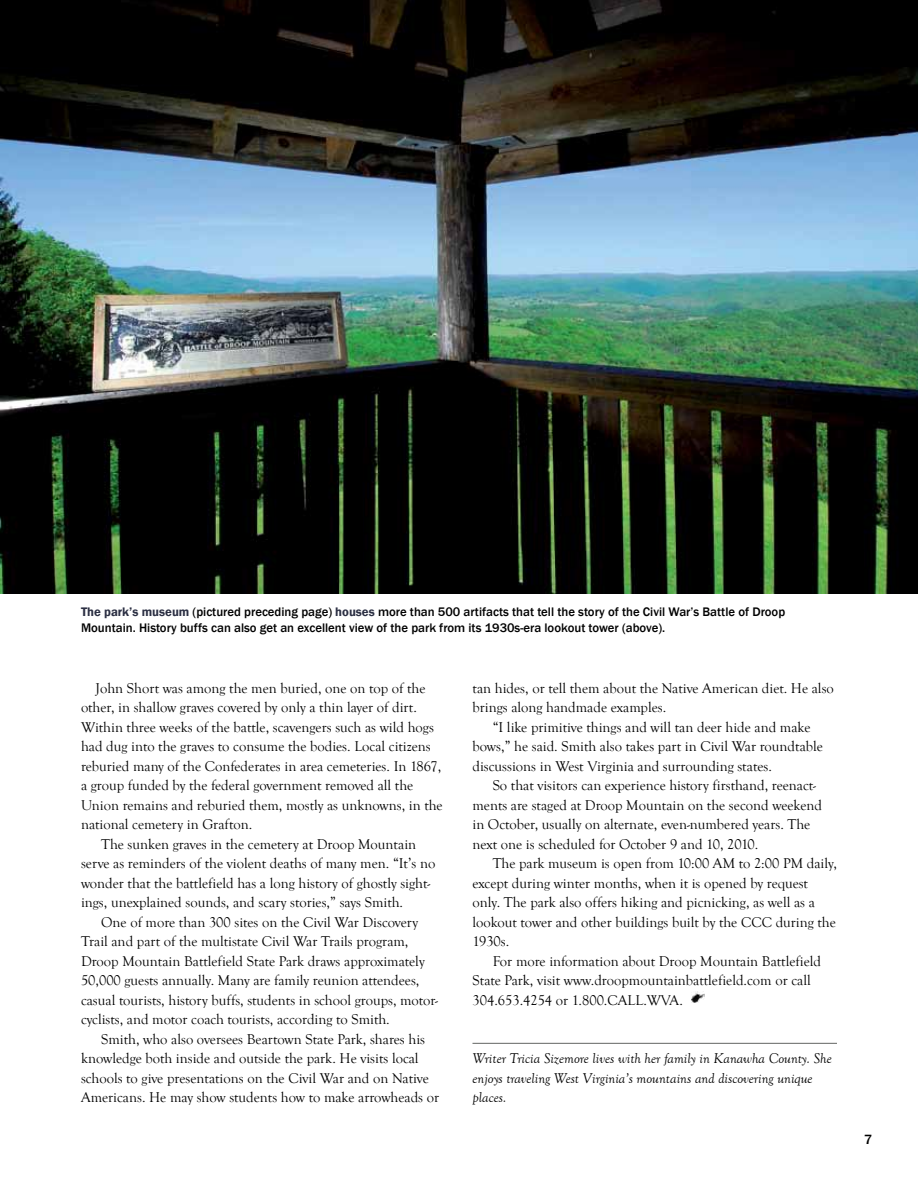
<style>
.page{position:relative;width:918px;height:1188px;background:#fff}
.page>*{position:absolute;margin:0;border:0;box-sizing:border-box;transform-origin:0 0}
.t1{font:14.55px "Goudy Old Style T";color:#000}
.t2{font:italic 14.55px/19.5px "Goudy Old Style T";color:#000}
.t3{font:500 13.8px "Franklin Gothic";color:#000}
.t4{font:500 12.75px/16.5px "Franklin Gothic";color:#000}
.s1{font-weight:600;color:#2b2f43}
</style>
<div class="page">
<img style="left:0;top:0;width:918px;height:593px">
<svg style="left:692px;top:992px;width:12px;height:11px"></svg>
<hr style="left:472px;top:1043px;width:365px;height:1px;background:#636562">
<p class="t4" style="left:81px;top:603px;width:706px"><span class="s1">The park’s museum</span> (pictured preceding page) <span class="s1">houses</span> more than 500 artifacts that tell the story of the Civil War’s Battle of Droop<br>Mountain. History buffs can also get an excellent view of the park from its 1930s-era lookout tower (above).</p>
<p class="t1" style="left:96px;top:680px;width:332px">John Short was among the men buried, one on top of the</p>
<p class="t1" style="left:81px;top:700px;width:337px">other, in shallow graves covered by only a thin layer of dirt.</p>
<p class="t1" style="left:81px;top:719px;width:354px">Within three weeks of the battle, scavengers such as wild hogs</p>
<p class="t1" style="left:81px;top:739px;width:351px">had dug into the graves to consume the bodies. Local citizens</p>
<p class="t1" style="left:81px;top:758px;width:362px">reburied many of the Confederates in area cemeteries. In 1867,</p>
<p class="t1" style="left:81px;top:778px;width:334px">a group funded by the federal government removed all the</p>
<p class="t1" style="left:81px;top:797px;width:363px">Union remains and reburied them, mostly as unknowns, in the</p>
<p class="t1" style="left:81px;top:817px;width:173px">national cemetery in Grafton.</p>
<p class="t1" style="left:101px;top:836px;width:317px">The sunken graves in the cemetery at Droop Mountain</p>
<p class="t1" style="left:81px;top:856px;width:356px">serve as reminders of the violent deaths of many men. “It’s no</p>
<p class="t1" style="left:81px;top:875px;width:351px">wonder that the battlefield has a long history of ghostly sight-</p>
<p class="t1" style="left:81px;top:895px;width:324px">ings, unexplained sounds, and scary stories,” says Smith.</p>
<p class="t1" style="left:101px;top:914px;width:318px">One of more than 300 sites on the Civil War Discovery</p>
<p class="t1" style="left:81px;top:934px;width:329px">Trail and part of the multistate Civil War Trails program,</p>
<p class="t1" style="left:81px;top:953px;width:345px">Droop Mountain Battlefield State Park draws approximately</p>
<p class="t1" style="left:81px;top:973px;width:340px">50,000 guests annually. Many are family reunion attendees,</p>
<p class="t1" style="left:81px;top:992px;width:359px">casual tourists, history buffs, students in school groups, motor-</p>
<p class="t1" style="left:81px;top:1012px;width:310px">cyclists, and motor coach tourists, according to Smith.</p>
<p class="t1" style="left:101px;top:1031px;width:325px">Smith, who also oversees Beartown State Park, shares his</p>
<p class="t1" style="left:81px;top:1051px;width:339px">knowledge both inside and outside the park. He visits local</p>
<p class="t1" style="left:81px;top:1070px;width:349px">schools to give presentations on the Civil War and on Native</p>
<p class="t1" style="left:81px;top:1090px;width:360px">Americans. He may show students how to make arrowheads or</p>
<p class="t1" style="left:472px;top:680px;width:363px">tan hides, or tell them about the Native American diet. He also</p>
<p class="t1" style="left:472px;top:700px;width:195px">brings along handmade examples.</p>
<p class="t1" style="left:493px;top:719px;width:319px">“I like primitive things and will tan deer hide and make</p>
<p class="t1" style="left:472px;top:739px;width:352px">bows,” he said. Smith also takes part in Civil War roundtable</p>
<p class="t1" style="left:472px;top:758px;width:301px">discussions in West Virginia and surrounding states.</p>
<p class="t1" style="left:493px;top:778px;width:325px">So that visitors can experience history firsthand, reenact-</p>
<p class="t1" style="left:472px;top:797px;width:351px">ments are staged at Droop Mountain on the second weekend</p>
<p class="t1" style="left:472px;top:817px;width:339px">in October, usually on alternate, even-numbered years. The</p>
<p class="t1" style="left:472px;top:836px;width:287px">next one is scheduled for October 9 and 10, 2010.</p>
<p class="t1" style="left:493px;top:856px;width:346px">The park museum is open from 10:00 AM to 2:00 PM daily,</p>
<p class="t1" style="left:472px;top:875px;width:337px">except during winter months, when it is opened by request</p>
<p class="t1" style="left:472px;top:895px;width:344px">only. The park also offers hiking and picnicking, as well as a</p>
<p class="t1" style="left:472px;top:914px;width:365px">lookout tower and other buildings built by the CCC during the</p>
<p class="t1" style="left:472px;top:934px;width:38px">1930s.</p>
<p class="t1" style="left:493px;top:953px;width:330px">For more information about Droop Mountain Battlefield</p>
<p class="t1" style="left:472px;top:973px;width:340px">State Park, visit www.droopmountainbattlefield.com or call</p>
<p class="t1" style="left:472px;top:992px;width:212px">304.653.4254 or 1.800.CALL.WVA.</p>
<p class="t2" style="left:472px;top:1049px;width:361px">Writer Tricia Sizemore lives with her family in Kanawha County. She enjoys traveling West Virginia’s mountains and discovering unique places.</p>
<p class="t3" style="left:864px;top:1131px;width:10px">7</p>
</div>
